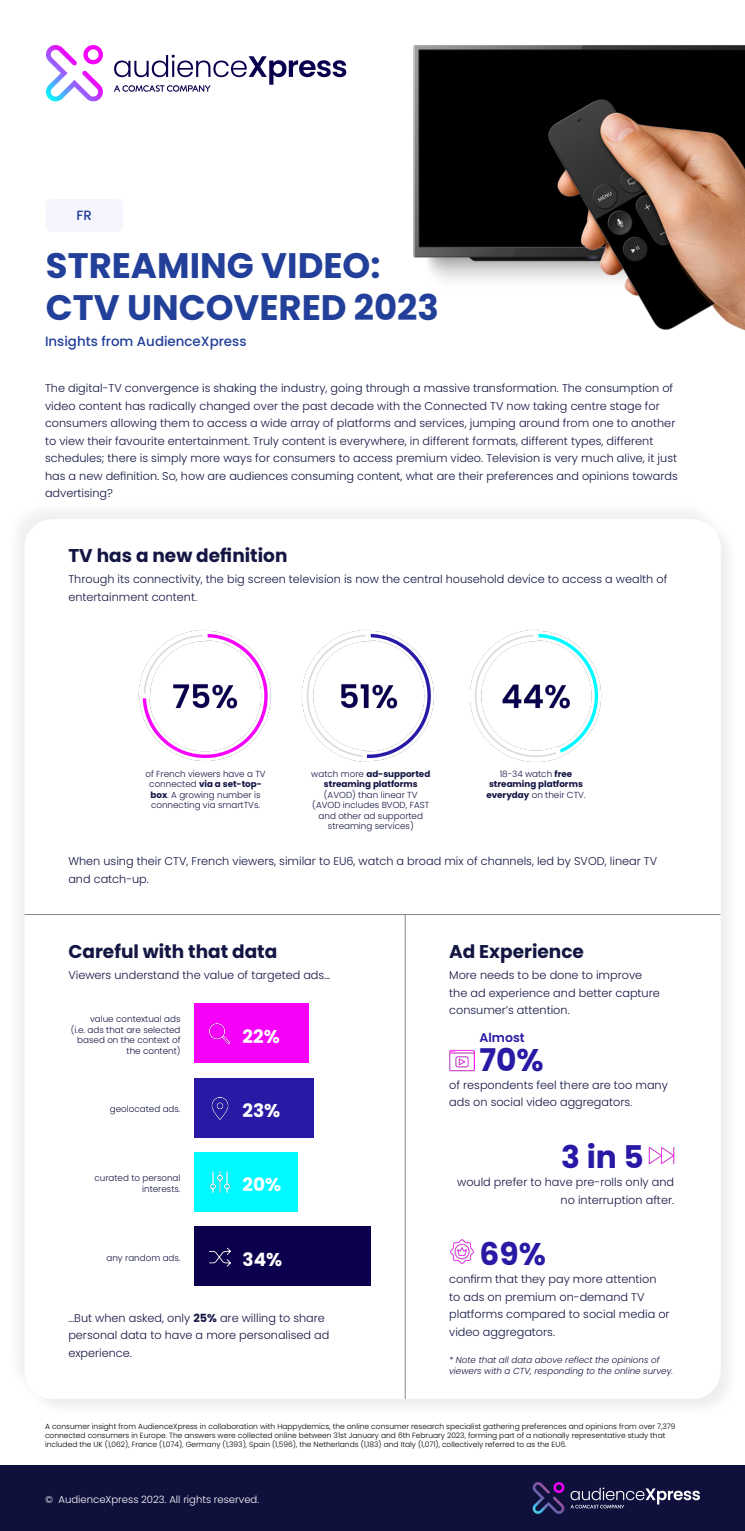
<style>
.page{position:relative;width:745px;height:1531px;background:#fff}
.page>*{position:absolute;margin:0;border:0;box-sizing:border-box;transform-origin:0 0}
.t1{font:700 35.38px "Poppins";color:#223f99}
.t2{font:700 31.25px "Poppins";color:#291aa6}
.t3{font:700 18.5px "Poppins";color:#131543}
.t4{font:700 18.5px "Poppins";color:#fff}
.t5{font:500 13.38px "Poppins";color:#223f99}
.t6{font:600 12.5px "Poppins";color:#291aa6}
.t7{font:300 11.25px/17.5px "Poppins";color:#131543}
.t8{font:300 10px "Poppins";color:#fff}
.t9{font:300 8.75px/10.5px "Poppins";color:#131543;text-align:right}
.t10{font:700 8.75px/10.5px "Poppins";color:#131543;text-align:center}
.t11{font:italic 300 8.75px/10.5px "Poppins";color:#131543}
.t12{font:300 7.5px/9px "Poppins";color:#000}
.s1{font-weight:700}
.s2{font-weight:300}
</style>
<div class="page">
<div style="left:0;top:1464px;width:744px;height:66px;background:#0f103c"></div>
<div style="left:24px;top:518px;width:714px;height:899px;background:#f6f6f6"></div>
<div style="left:7px;top:500px;width:715px;height:898px;background:#f8f8f8"></div>
<div style="left:25px;top:519px;width:695px;height:879px;background:#fff;border-radius:28px"></div>
<hr style="left:25px;top:914px;width:695px;height:1px;background:#828688">
<hr style="left:405px;top:914px;width:1px;height:484px;background:#828688">
<img style="left:449px;top:1049px;width:25px;height:23px">
<img style="left:413px;top:45px;width:331px;height:285px">
<div style="left:46px;top:199px;width:76px;height:33px;background:#f5f5fd;border-radius:5px"></div>
<div style="left:194px;top:1003px;width:114px;height:59px;background:#f700fa"></div>
<div style="left:194px;top:1077px;width:119px;height:60px;background:#291aa6"></div>
<div style="left:194px;top:1152px;width:103px;height:59px;background:#00faff"></div>
<div style="left:194px;top:1226px;width:176px;height:59px;background:#0a004d"></div>
<img style="left:648px;top:1147px;width:25px;height:18px">
<img style="left:450px;top:1239px;width:24px;height:25px">
<svg style="left:114px;top:55px;width:232px;height:37px"></svg>
<svg style="left:46px;top:45px;width:57px;height:57px"></svg>
<svg style="left:570px;top:1487px;width:129px;height:21px"></svg>
<svg style="left:532px;top:1482px;width:32px;height:31px"></svg>
<img style="left:209px;top:1023px;width:20px;height:20px">
<img style="left:211px;top:1097px;width:18px;height:21px">
<img style="left:209px;top:1171px;width:21px;height:21px">
<img style="left:209px;top:1247px;width:21px;height:20px">
<img style="left:138px;top:629px;width:133px;height:132px">
<img style="left:301px;top:629px;width:133px;height:133px">
<img style="left:470px;top:629px;width:132px;height:133px">
<p class="t5" style="left:77px;top:207px;width:17px">FR</p>
<p class="t1" style="left:46px;top:245px;width:336px">STREAMING VIDEO:</p>
<p class="t1" style="left:46px;top:287px;width:394px">CTV UNCOVERED 2023</p>
<p class="t5" style="left:45px;top:333px;width:203px">Insights from AudienceXpress</p>
<p class="t7" style="left:45px;top:379px;width:634px">The digital-TV convergence is shaking the industry, going through a massive transformation. The consumption of video content has radically changed over the past decade with the Connected TV now taking centre stage for consumers allowing them to access a wide array of platforms and services, jumping around from one to another to view their favourite entertainment. Truly content is everywhere, in different formats, different types, different schedules; there is simply more ways for consumers to access premium video. Television is very much alive, it just has a new definition. So, how are audiences consuming content, what are their preferences and opinions towards advertising?</p>
<p class="t3" style="left:68px;top:544px;width:220px">TV has a new definition</p>
<p class="t7" style="left:68px;top:570px;width:600px">Through its connectivity, the big screen television is now the central household device to access a wealth of entertainment content.</p>
<p class="t9" style="left:145px;top:768px;width:122px;text-align:center">of French viewers have a TV connected <span class="s1">via a set-top&shy;box</span>. A growing number is connecting via smartTVs.</p>
<p class="t10" style="left:311px;top:768px;width:120px"><span class="s2">watch more</span> ad-supported streaming platforms <span class="s2">(AVOD) than linear TV</span></p>
<p class="t9" style="left:312px;top:800px;width:118px;text-align:center">(AVOD includes BVOD, FAST and other ad supported streaming services)</p>
<p class="t10" style="left:486px;top:768px;width:101px"><span class="s2">18-34 watch</span> free streaming platforms everyday <span class="s2">on their CTV.</span></p>
<p class="t7" style="left:68px;top:852px;width:590px">When using their CTV, French viewers, similar to EU6, watch a broad mix of channels, led by SVOD, linear TV and catch-up.</p>
<p class="t3" style="left:68px;top:941px;width:210px">Careful with that data</p>
<p class="t7" style="left:68px;top:966px;width:263px">Viewers understand the value of targeted ads…</p>
<p class="t9" style="left:90px;top:1013px;width:92px">value contextual ads</p>
<p class="t9" style="left:71px;top:1024px;width:111px">(i.e. ads that are selected based on the context of the content)</p>
<p class="t4" style="left:242px;top:1025px;width:39px">22%</p>
<p class="t9" style="left:110px;top:1103px;width:72px">geolocated ads.</p>
<p class="t4" style="left:242px;top:1099px;width:39px">23%</p>
<p class="t9" style="left:94px;top:1172px;width:88px">curated to personal interests.</p>
<p class="t4" style="left:242px;top:1173px;width:40px">20%</p>
<p class="t9" style="left:106px;top:1252px;width:75px">any random ads.</p>
<p class="t4" style="left:242px;top:1248px;width:41px">34%</p>
<p class="t7" style="left:68px;top:1308px;width:262px">…But when asked, only <span class="s1">25%</span> are willing to share personal data to have a more personalised ad experience.</p>
<p class="t3" style="left:449px;top:941px;width:136px">Ad Experience</p>
<p class="t7" style="left:449px;top:966px;width:212px">More needs to be done to improve the ad experience and better capture consumer’s attention.</p>
<p class="t6" style="left:479px;top:1030px;width:47px">Almost</p>
<p class="t2" style="left:479px;top:1041px;width:66px">70%</p>
<p class="t7" style="left:449px;top:1076px;width:220px">of respondents feel there are too many ads on social video aggregators.</p>
<p class="t2" style="left:560px;top:1138px;width:84px">3 in 5</p>
<p class="t7" style="left:457px;top:1173px;width:218px;text-align:right">would prefer to have pre-rolls only and no interruption after.</p>
<p class="t2" style="left:479px;top:1235px;width:68px">69%</p>
<p class="t7" style="left:449px;top:1270px;width:222px">confirm that they pay more attention to ads on premium on-demand TV platforms compared to social media or video aggregators.</p>
<p class="t11" style="left:449px;top:1354px;width:225px">* Note that all data above reflect the opinions of viewers with a CTV, responding to the online survey.</p>
<p class="t12" style="left:45px;top:1421px;width:631px">A consumer insight from AudienceXpress in collaboration with Happydemics, the online consumer research specialist gathering preferences and opinions from over 7,379 connected consumers in Europe. The answers were collected online between 31st January and 6th February 2023, forming part of a nationally representative study that</p>
<p class="t12" style="left:45px;top:1439px;width:522px">included the UK (1,062), France (1,074), Germany (1,393), Spain (1,596), the Netherlands (1,183) and Italy (1,071), collectively referred to as the EU6.</p>
<p class="t8" style="left:45px;top:1493px;width:215px">© AudienceXpress 2023. All rights reserved.</p>
</div>
